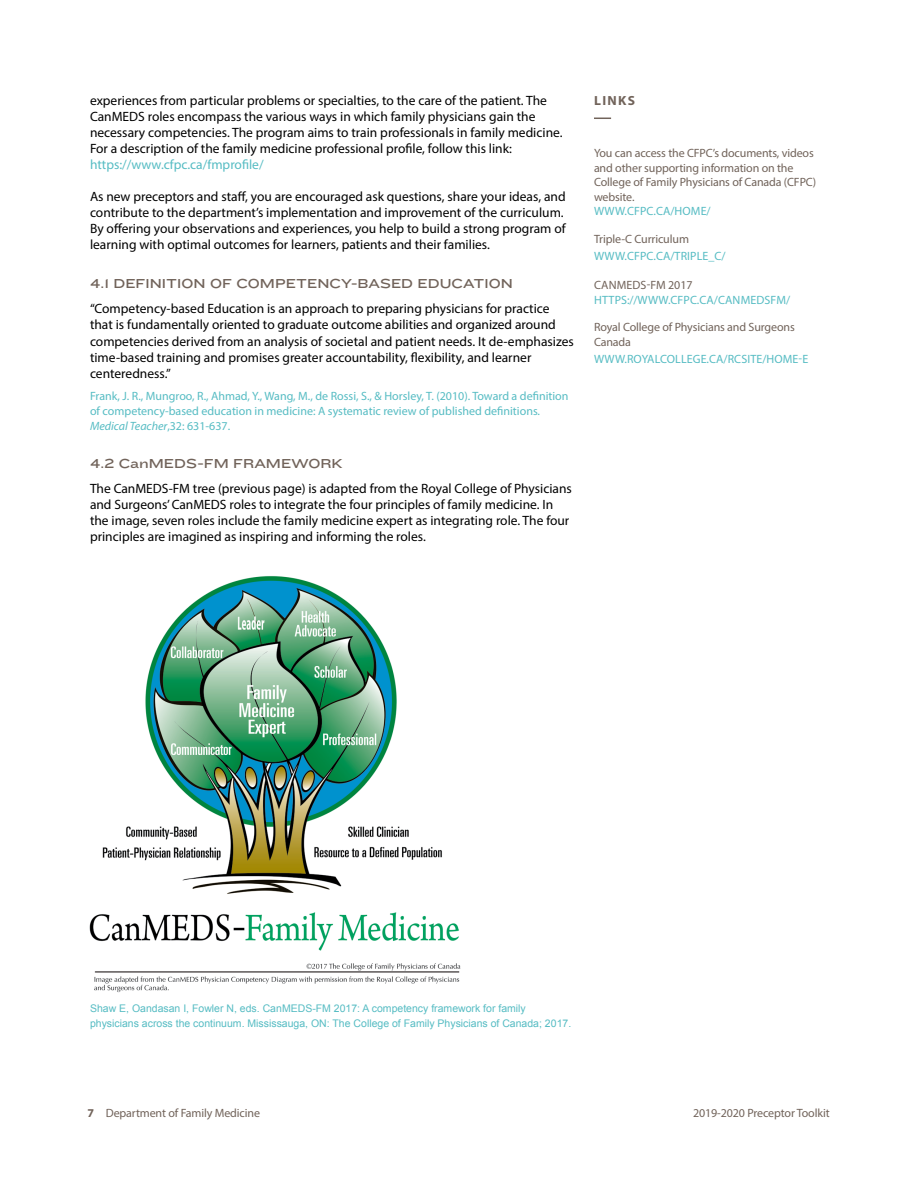
<style>
.page{position:relative;width:918px;height:1188px;background:#fff}
.page>*{position:absolute;margin:0;border:0;box-sizing:border-box;transform-origin:0 0}
.t1{font:13.5px/16.2px "Myriad Pro";color:#000}
.t2{font:13.5px "Knockout HTF34 Junior Sumo";color:#71635a}
.t3{font:13.5px "Myriad Pro";color:#56bcc3}
.t4{font:700 13.2px "Myriad Pro";letter-spacing:.1em;color:#71635a}
.t5{font:12px/15px "Myriad Pro";color:#56bcc3}
.t6{font:12px/14.4px "Myriad Pro";letter-spacing:-.01em;color:#71635a}
.t7{font:12px "Myriad Pro";letter-spacing:.01em;color:#71635a}
.t8{font:10.5px/15px "Arial";color:#56bcc3}
.s1{font-style:italic}
.s2{font-weight:700}
</style>
<div class="page">
<svg style="left:594px;top:118px;width:17px;height:1px"></svg>
<img style="left:89px;top:576px;width:372px;height:417px">
<p class="t1" style="left:90px;top:92px;width:474px">experiences from particular problems or specialties, to the care of the patient. The CanMEDS roles encompass the various ways in which family physicians gain the necessary competencies. The program aims to train professionals in family medicine.<br>For a description of the family medicine professional profile, follow this link:</p>
<p class="t3" style="left:90px;top:157px;width:175px">https://www.cfpc.ca/fmprofile/</p>
<p class="t1" style="left:90px;top:188px;width:477px">As new preceptors and staff, you are encouraged ask questions, share your ideas, and contribute to the department’s implementation and improvement of the curriculum.<br>By offering your observations and experiences, you help to build a strong program of learning with optimal outcomes for learners, patients and their families.</p>
<p class="t2" style="left:90px;top:276px;width:424px">4.1 DEFINITION OF COMPETENCY-BASED EDUCATION</p>
<p class="t1" style="left:90px;top:300px;width:485px">“Competency-based Education is an approach to preparing physicians for practice that is fundamentally oriented to graduate outcome abilities and organized around competencies derived from an analysis of societal and patient needs. It de-emphasizes time-based training and promises greater accountability, flexibility, and learner centeredness.”</p>
<p class="t5" style="left:90px;top:388px;width:480px">Frank, J. R., Mungroo, R., Ahmad, Y., Wang, M., de Rossi, S., &amp; Horsley, T. (2010). Toward a definition of competency-based education in medicine: A systematic review of published definitions.<br><span class="s1">Medical Teacher</span>,32: 631-637.</p>
<p class="t2" style="left:90px;top:455px;width:254px">4.2 CanMEDS-FM FRAMEWORK</p>
<p class="t1" style="left:90px;top:480px;width:483px">The CanMEDS-FM tree (previous page) is adapted from the Royal College of Physicians and Surgeons’ CanMEDS roles to integrate the four principles of family medicine. In the image, seven roles include the family medicine expert as integrating role. The four principles are imagined as inspiring and informing the roles.</p>
<p class="t4" style="left:594px;top:92px;width:43px">LINKS</p>
<p class="t6" style="left:594px;top:146px;width:224px">You can access the CFPC’s documents, videos and other supporting information on the College of Family Physicians of Canada (CFPC) website.</p>
<p class="t5" style="left:594px;top:203px;width:118px">WWW.CFPC.CA/HOME/</p>
<p class="t6" style="left:594px;top:232px;width:97px">Triple-C Curriculum</p>
<p class="t5" style="left:594px;top:249px;width:133px">WWW.CFPC.CA/TRIPLE_C/</p>
<p class="t7" style="left:594px;top:278px;width:100px">CANMEDS-FM 2017</p>
<p class="t5" style="left:594px;top:292px;width:198px">HTTPS://WWW.CFPC.CA/CANMEDSFM/</p>
<p class="t6" style="left:594px;top:320px;width:202px">Royal College of Physicians and Surgeons<br>Canada</p>
<p class="t5" style="left:594px;top:352px;width:216px">WWW.ROYALCOLLEGE.CA/RCSITE/HOME-E</p>
<p class="t8" style="left:90px;top:1001px;width:483px">Shaw E, Oandasan I, Fowler N, eds. CanMEDS-FM 2017: A competency framework for family physicians across the continuum. Mississauga, ON: The College of Family Physicians of Canada; 2017.</p>
<p class="t6" style="left:88px;top:1106px;width:174px"><span class="s2">7</span> Department of Family Medicine</p>
<p class="t6" style="left:693px;top:1106px;width:138px">2019-2020 Preceptor Toolkit</p>
</div>
